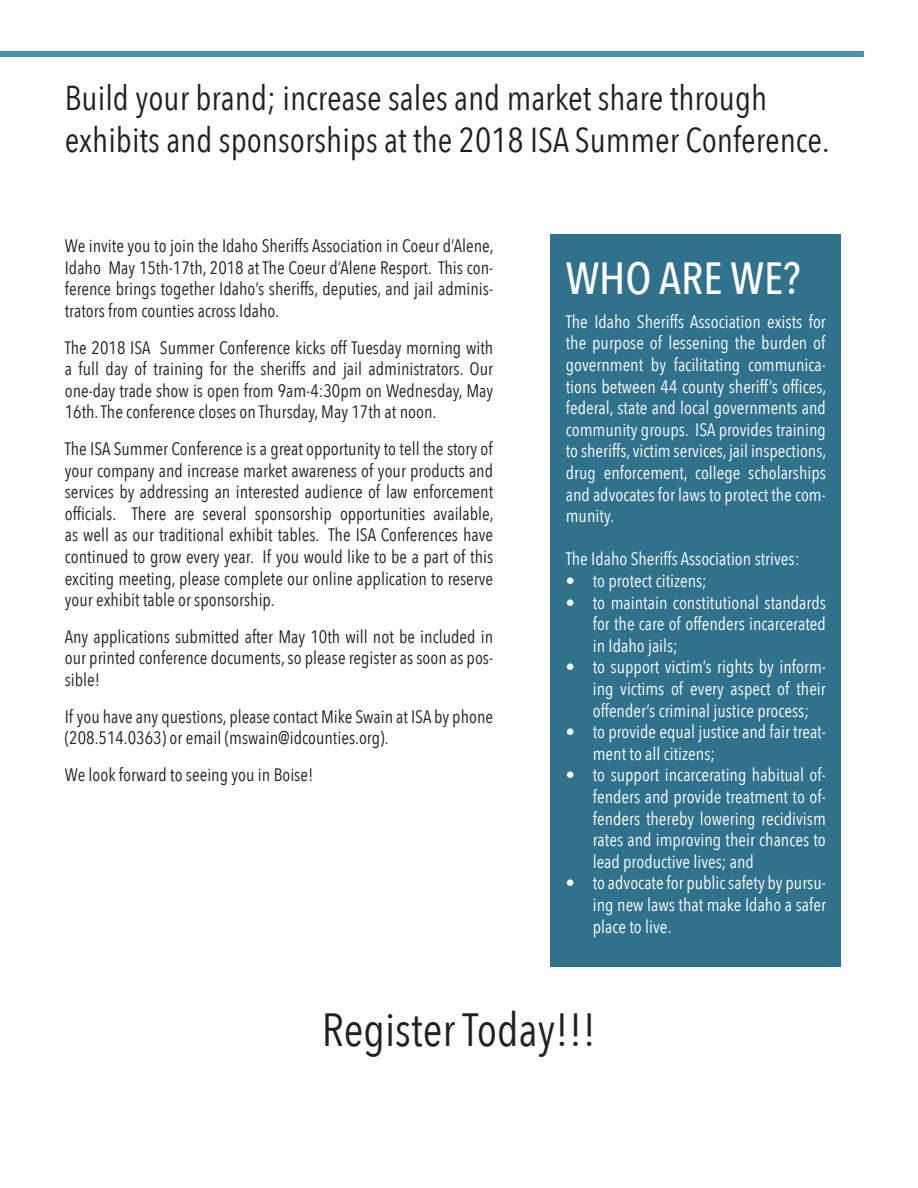
<style>
.page{position:relative;width:918px;height:1188px;background:#fff}
.page>*{position:absolute;margin:0;border:0;box-sizing:border-box;transform-origin:0 0}
.t1{font:46.5px "Avenir Next Condensed";color:#231f20}
.t2{font:500 45px "Avenir Next Condensed";color:#fff}
.t3{font:34.5px/41.4px "Avenir Next Condensed";color:#231f20}
.t4{font:18px/21.6px "Avenir Next Condensed";color:#231f20;text-align:justify}
.t5{font:18px/21.6px "Avenir Next Condensed";color:#fff;text-align:justify}
</style>
<div class="page">
<div style="left:0;top:51px;width:864px;height:6px;background:#4995a6"></div>
<div style="left:551px;top:234px;width:290px;height:733px;background:#30728c"></div>
<p class="t3" style="left:65px;top:76px;width:766px">Build your brand; increase sales and market share through exhibits and sponsorships at the 2018 ISA Summer Conference.</p>
<p class="t4" style="left:65px;top:234px;width:430px">We invite you to join the Idaho Sheriffs Association in Coeur d’Alene, Idaho May 15th-17th, 2018 at The Coeur d’Alene Resport. This con&shy;ference brings together Idaho’s sheriffs, deputies, and jail adminis&shy;trators from counties across Idaho.</p>
<p class="t4" style="left:65px;top:336px;width:430px">The 2018 ISA Summer Conference kicks off Tuesday morning with a full day of training for the sheriffs and jail administrators. Our one-day trade show is open from 9am-4:30pm on Wednesday, May 16th. The conference closes on Thursday, May 17th at noon.</p>
<p class="t4" style="left:65px;top:437px;width:430px">The ISA Summer Conference is a great opportunity to tell the story of your company and increase market awareness of your products and services by addressing an interested audience of law enforcement officials. There are several sponsorship opportunities available, as well as our traditional exhibit tables. The ISA Conferences have continued to grow every year. If you would like to be a part of this exciting meeting, please complete our online application to reserve your exhibit table or sponsorship.</p>
<p class="t4" style="left:65px;top:625px;width:430px">Any applications submitted after May 10th will not be included in our printed conference documents, so please register as soon as pos&shy;sible!</p>
<p class="t4" style="left:65px;top:705px;width:430px">If you have any questions, please contact Mike Swain at ISA by phone (208.514.0363) or email (mswain@idcounties.org).</p>
<p class="t4" style="left:65px;top:763px;width:250px">We look forward to seeing you in Boise!</p>
<p class="t2" style="left:566px;top:251px;width:236px">WHO ARE WE?</p>
<p class="t5" style="left:566px;top:310px;width:262px">The Idaho Sheriffs Association exists for the purpose of lessening the burden of government by facilitating communica&shy;tions between 44 county sheriff’s offices, federal, state and local governments and community groups. ISA provides training to sheriffs, victim services, jail inspections, drug enforcement, college scholarships and advocates for laws to protect the com&shy;munity.</p>
<p class="t5" style="left:566px;top:547px;width:235px">The Idaho Sheriffs Association strives:</p>
<p class="t5" style="left:566px;top:569px;width:143px">• to protect citizens;</p>
<p class="t5" style="left:593px;top:591px;width:235px;text-indent:-27px">• to maintain constitutional standards for the care of offenders incarcerated in Idaho jails;</p>
<p class="t5" style="left:593px;top:655px;width:235px;text-indent:-27px">• to support victim’s rights by inform&shy;ing victims of every aspect of their offender’s criminal justice process;</p>
<p class="t5" style="left:593px;top:720px;width:235px;text-indent:-27px">• to provide equal justice and fair treat&shy;ment to all citizens;</p>
<p class="t5" style="left:593px;top:763px;width:235px;text-indent:-27px">• to support incarcerating habitual of&shy;fenders and provide treatment to of&shy;fenders thereby lowering recidivism rates and improving their chances to lead productive lives; and</p>
<p class="t5" style="left:593px;top:871px;width:235px;text-indent:-27px">• to advocate for public safety by pursu&shy;ing new laws that make Idaho a safer place to live.</p>
<p class="t1" style="left:322px;top:989px;width:276px">Register Today!!!</p>
</div>
